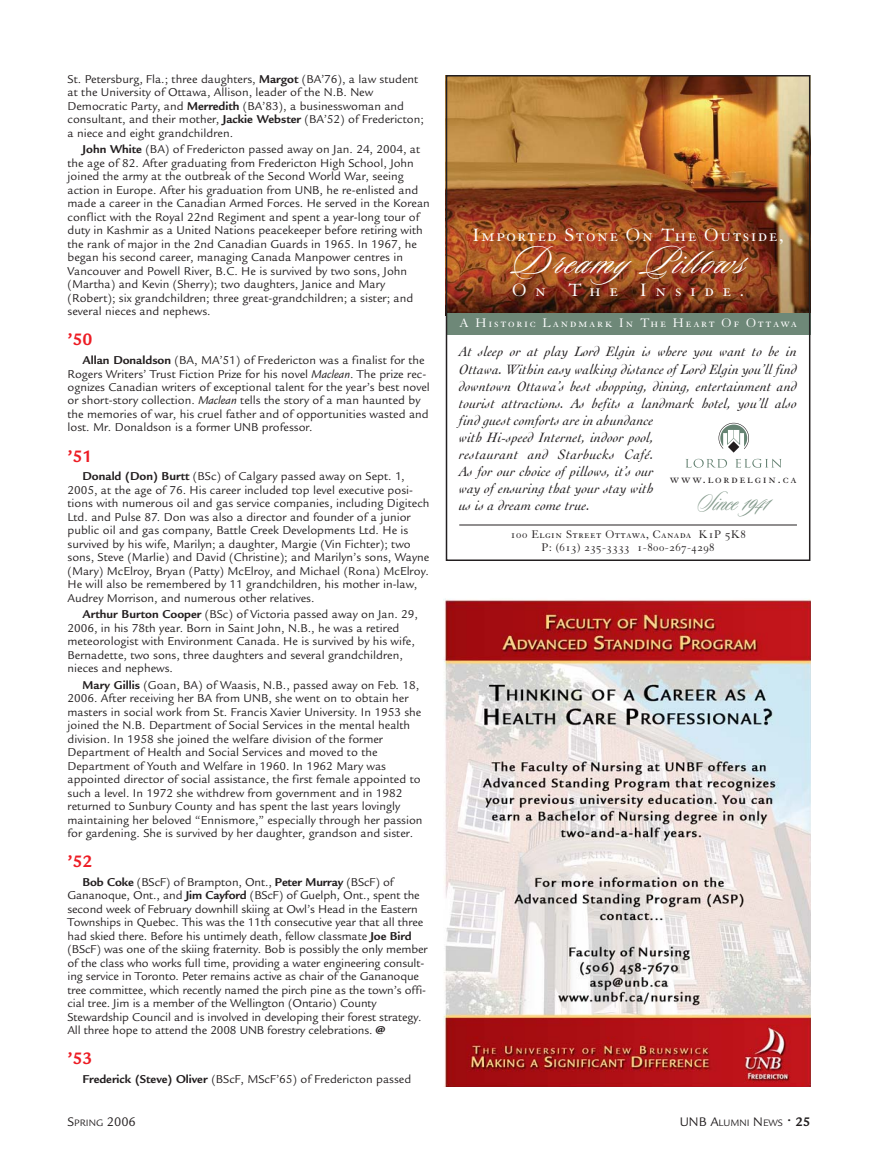
<style>
.page{position:relative;width:878px;height:1161px;background:#fff}
.page>*{position:absolute;margin:0;border:0;box-sizing:border-box;transform-origin:0 0}
.t1{font:41.1px "Sloop Script One";letter-spacing:.065em;color:#fff}
.t2{font:28.5px "Sloop Script Three";color:#869c8e;scale:.88 1}
.t3{font:19.5px "Granjon SC";letter-spacing:.08em;color:#fff}
.t4{font:19.5px "Granjon SC";letter-spacing:.445em;color:#fff}
.t5{font:700 18px "Legacy Sans";color:#ed1c24}
.t6{font:italic 14.25px/17.1px "Cochin";letter-spacing:.015em;color:#231f20}
.t7{font:13.5px "Granjon SC";letter-spacing:.13em;color:#fff}
.t8{font:13.5px "Granjon SC";letter-spacing:.135em;color:#231f20}
.t9{font:13.5px "Legacy Sans";color:#231f20}
.t10{font:12.3px/13.5px "Legacy Sans";color:#231f20}
.t11{font:12px/13.5px "Granjon SC";letter-spacing:.045em;color:#231f20;text-align:center}
.t12{font:10.2px "Legacy Sans";color:#231f20}
.s1{font-weight:700}
.s2{font-style:italic}
.s3{font-size:10.2px}
.s4{font-size:13.5px}
.s5{font-size:18px}
.s6{font-weight:700;font-size:13.5px}
</style>
<div class="page">
<img style="left:443px;top:599px;width:367px;height:488px">
<img style="left:449px;top:78px;width:358px;height:235px">
<div style="left:446px;top:313px;width:364px;height:22px;background:#6e8878"></div>
<hr style="left:459px;top:525px;width:337px;height:1px;background:#231f20">
<div style="left:446px;top:75px;width:364px;height:486px;border:2px solid #231f20"></div>
<svg style="left:685px;top:459px;width:42px;height:9px"></svg>
<svg style="left:735px;top:459px;width:46px;height:9px"></svg>
<svg style="left:718px;top:423px;width:31px;height:30px"></svg>
<p class="t10" style="left:67px;top:73px;width:358px">St. Petersburg, Fla.; three daughters, <span class="s1">Margot</span> (BA’76), a law student at the University of Ottawa, Allison, leader of the N.B. New Democratic Party, and <span class="s1">Merredith</span> (BA’83), a businesswoman and consultant, and their mother, <span class="s1">Jackie Webster</span> (BA’52) of Fredericton; a niece and eight grandchildren.</p>
<p class="t10" style="left:68px;top:144px;width:364px;text-indent:15px"><span class="s1">John White</span> (BA) of Fredericton passed away on Jan. 24, 2004, at the age of 82. After graduating from Fredericton High School, John joined the army at the outbreak of the Second World War, seeing action in Europe. After his graduation from UNB, he re-enlisted and made a career in the Canadian Armed Forces. He served in the Korean conflict with the Royal 22nd Regiment and spent a year-long tour of duty in Kashmir as a United Nations peacekeeper before retiring with the rank of major in the 2nd Canadian Guards in 1965. In 1967, he began his second career, managing Canada Manpower centres in Vancouver and Powell River, B.C. He is survived by two sons, John (Martha) and Kevin (Sherry); two daughters, Janice and Mary (Robert); six grandchildren; three great-grandchildren; a sister; and several nieces and nephews.</p>
<h3 class="t5" style="left:68px;top:333px;width:27px">’50</h3>
<p class="t10" style="left:67px;top:355px;width:364px;text-indent:15px"><span class="s1">Allan Donaldson</span> (BA, MA’51) of Fredericton was a finalist for the Rogers Writers’ Trust Fiction Prize for his novel <span class="s2">Maclean</span>. The prize rec&shy;ognizes Canadian writers of exceptional talent for the year’s best novel or short-story collection. <span class="s2">Maclean</span> tells the story of a man haunted by the memories of war, his cruel father and of opportunities wasted and lost. Mr. Donaldson is a former UNB professor.</p>
<h3 class="t5" style="left:68px;top:449px;width:27px">’51</h3>
<p class="t10" style="left:68px;top:471px;width:363px;text-indent:15px"><span class="s1">Donald (Don) Burtt</span> (BSc) of Calgary passed away on Sept. 1, 2005, at the age of 76. His career included top level executive posi&shy;tions with numerous oil and gas service companies, including Digitech Ltd. and Pulse 87. Don was also a director and founder of a junior public oil and gas company, Battle Creek Developments Ltd. He is survived by his wife, Marilyn; a daughter, Margie (Vin Fichter); two sons, Steve (Marlie) and David (Christine); and Marilyn’s sons, Wayne (Mary) McElroy, Bryan (Patty) McElroy, and Michael (Rona) McElroy.<br>He will also be remembered by 11 grandchildren, his mother in-law, Audrey Morrison, and numerous other relatives.</p>
<p class="t10" style="left:68px;top:609px;width:352px;text-indent:15px"><span class="s1">Arthur Burton Cooper</span> (BSc) of Victoria passed away on Jan. 29, 2006, in his 78th year. Born in Saint John, N.B., he was a retired meteorologist with Environment Canada. He is survived by his wife, Bernadette, two sons, three daughters and several grandchildren, nieces and nephews.</p>
<p class="t10" style="left:68px;top:679px;width:356px;text-indent:15px"><span class="s1">Mary Gillis</span> (Goan, BA) of Waasis, N.B., passed away on Feb. 18, 2006. After receiving her BA from UNB, she went on to obtain her masters in social work from St. Francis Xavier University. In 1953 she joined the N.B. Department of Social Services in the mental health division. In 1958 she joined the welfare division of the former Department of Health and Social Services and moved to the Department of Youth and Welfare in 1960. In 1962 Mary was appointed director of social assistance, the first female appointed to such a level. In 1972 she withdrew from government and in 1982 returned to Sunbury County and has spent the last years lovingly maintaining her beloved “Ennismore,” especially through her passion for gardening. She is survived by her daughter, grandson and sister.</p>
<h3 class="t5" style="left:68px;top:855px;width:27px">’52</h3>
<p class="t10" style="left:67px;top:877px;width:361px;text-indent:15px"><span class="s1">Bob Coke</span> (BScF) of Brampton, Ont., <span class="s1">Peter Murray</span> (BScF) of Gananoque, Ont., and <span class="s1">Jim Cayford</span> (BScF) of Guelph, Ont., spent the second week of February downhill skiing at Owl’s Head in the Eastern Townships in Quebec. This was the 11th consecutive year that all three had skied there. Before his untimely death, fellow classmate <span class="s1">Joe Bird </span>(BScF) was one of the skiing fraternity. Bob is possibly the only member of the class who works full time, providing a water engineering consult&shy;ing service in Toronto. Peter remains active as chair of the Gananoque tree committee, which recently named the pirch pine as the town’s offi&shy;cial tree. Jim is a member of the Wellington (Ontario) County Stewardship Council and is involved in developing their forest strategy.<br>All three hope to attend the 2008 UNB forestry celebrations. <span class="s1">@</span></p>
<h3 class="t5" style="left:68px;top:1052px;width:27px">’53</h3>
<p class="t10" style="left:83px;top:1074px;width:330px"><span class="s1">Frederick (Steve) Oliver</span> (BScF, MScF’65) of Fredericton passed</p>
<h3 class="t3" style="left:473px;top:228px;width:312px">Imported Stone On The Outside,</h3>
<h1 class="t1" style="left:511px;top:240px;width:235px">DreamyPillows</h1>
<h3 class="t4" style="left:512px;top:283px;width:233px">On The Inside.</h3>
<p class="t7" style="left:459px;top:318px;width:339px">A Historic Landmark In The Heart Of Ottawa</p>
<p class="t6" style="left:459px;top:344px;width:339px">At sleep or at play Lord Elgin is where you want to be in Ottawa. Within easy walking distance of Lord Elgin you’ll find downtown Ottawa’s best shopping, dining, entertainment and tourist attractions. As befits a landmark hotel, you’ll also find guest comforts are in abundance<br>with Hi-speed Internet, indoor pool,<br>restaurant and Starbucks Café.<br>As for our choice of pillows, it’s our<br>way of ensuring that your stay with<br>us is a dream come true.</p>
<p class="t8" style="left:669px;top:474px;width:128px">www.lordelgin.ca</p>
<h2 class="t2" style="left:696px;top:483px;width:84px">Since 1941</h2>
<p class="t11" style="left:510px;top:528px;width:237px">100 Elgin Street Ottawa, Canada K1P 5K8<br>P: (613) 235-3333 1-800-267-4298</p>
<p class="t9" style="left:68px;top:1117px;width:70px">S<span class="s3">PRING</span> 2006</p>
<p class="t12" style="left:679px;top:1119px;width:132px"><span class="s4">UNB A</span>LUMNI <span class="s4">N</span>EWS <span class="s5">•</span> <span class="s6">25</span></p>
</div>
